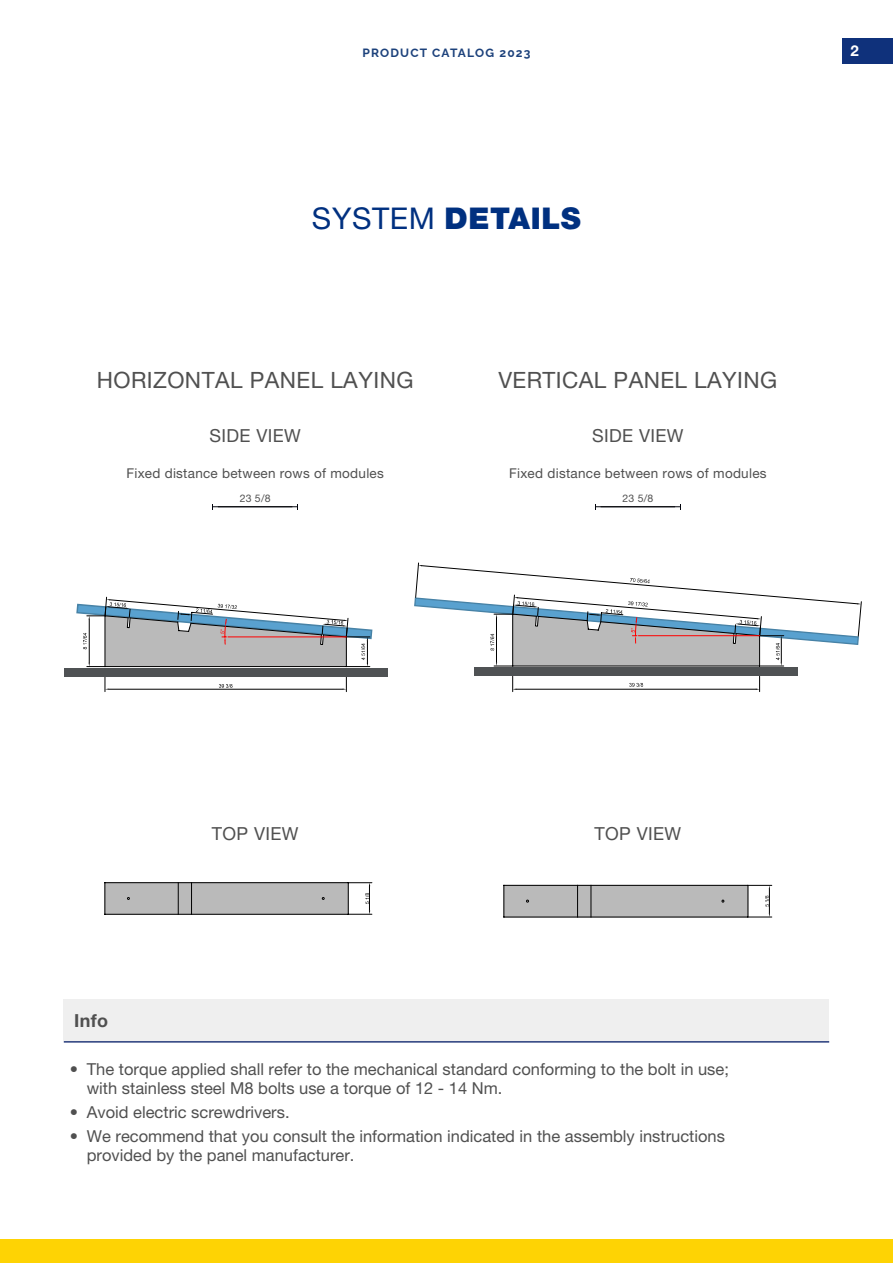
<style>
.page{position:relative;width:893px;height:1263px;background:#fff}
.page>*{position:absolute;margin:0;border:0;box-sizing:border-box;transform-origin:0 0}
.Page_number{font:900 30px "Helvetica Neue LT Pro";letter-spacing:.02em;color:#003080}
.Page_number-2{font:22.5px "Helvetica Neue LT Pro";letter-spacing:.02em;color:#505050}
.Page_number-3{font:18px "Helvetica Neue LT Pro";letter-spacing:.02em;color:#505050}
.Page_number-4{font:700 18px "Helvetica Neue LT Pro";color:#505050}
.t1{font:16.5px/19.5px "Helvetica Neue LT Pro";color:#505050}
.t2{font:700 15px "Helvetica Neue LT Pro";color:#fff}
.Page_number-5{font:13.5px "Helvetica Neue LT Pro";letter-spacing:.02em;color:#505050}
.t3{font:700 12px "Raleway";letter-spacing:.1em;color:#1c417b}
.Page_number-6{font:10.5px "Helvetica Neue LT Pro";color:#505050}
.s1{font-weight:400}
</style>
<div class="page">
<div style="left:0;top:1239px;width:893px;height:24px;background:#fed304"></div>
<hr style="left:213px;top:506px;width:84px;height:1px;background:#03050d">
<hr style="left:596px;top:506px;width:84px;height:1px;background:#03050d">
<div style="left:64px;top:999px;width:765px;height:43px;background:#efefef"></div>
<hr style="left:64px;top:1041px;width:765px;height:1px;background:#233879">
<svg style="left:104px;top:882px;width:268px;height:33px;background:#b1b1b1"></svg>
<hr style="left:178px;top:883px;width:1px;height:31px;background:#000">
<hr style="left:191px;top:883px;width:1px;height:31px;background:#000">
<svg style="left:503px;top:885px;width:269px;height:33px;background:#b2b2b2"></svg>
<hr style="left:577px;top:885px;width:1px;height:32px;background:#000">
<hr style="left:591px;top:885px;width:1px;height:32px;background:#000">
<svg style="left:414px;top:562px;width:448px;height:130px"></svg>
<div style="left:474px;top:667px;width:324px;height:9px;background:#4f5254"></div>
<svg style="left:76px;top:597px;width:297px;height:95px"></svg>
<div style="left:64px;top:668px;width:324px;height:9px;background:#4f5254"></div>
<div style="left:842px;top:38px;width:51px;height:26px;background:#0f317b"></div>
<p class="t3" style="left:362px;top:43px;width:170px">PRODUCT CATALOG 2023</p>
<p class="t2" style="left:850px;top:42px;width:10px">2</p>
<p class="Page_number" style="left:312px;top:200px;width:270px"><span class="s1">SYSTEM</span> DETAILS</p>
<p class="Page_number-2" style="left:97px;top:366px;width:318px">HORIZONTAL PANEL LAYING</p>
<p class="Page_number-2" style="left:498px;top:366px;width:280px">VERTICAL PANEL LAYING</p>
<p class="Page_number-3" style="left:210px;top:425px;width:93px">SIDE VIEW</p>
<p class="Page_number-3" style="left:592px;top:425px;width:93px">SIDE VIEW</p>
<p class="Page_number-5" style="left:126px;top:465px;width:259px">Fixed distance between rows of modules</p>
<p class="Page_number-5" style="left:509px;top:465px;width:259px">Fixed distance between rows of modules</p>
<p class="Page_number-6" style="left:240px;top:492px;width:32px">23 5/8</p>
<p class="Page_number-6" style="left:622px;top:492px;width:32px">23 5/8</p>
<p class="Page_number-3" style="left:212px;top:822px;width:88px">TOP VIEW</p>
<p class="Page_number-3" style="left:595px;top:822px;width:88px">TOP VIEW</p>
<p class="Page_number-4" style="left:74px;top:1009px;width:36px">Info</p>
<p class="t1" style="left:87px;top:1059px;width:644px;text-indent:-17px">• The torque applied shall refer to the mechanical standard conforming to the bolt in use; with stainless steel M8 bolts use a torque of 12 - 14 Nm.</p>
<p class="t1" style="left:70px;top:1102px;width:221px">• Avoid electric screwdrivers.</p>
<p class="t1" style="left:87px;top:1126px;width:640px;text-indent:-17px">• We recommend that you consult the information indicated in the assembly instructions provided by the panel manufacturer.</p>
</div>
